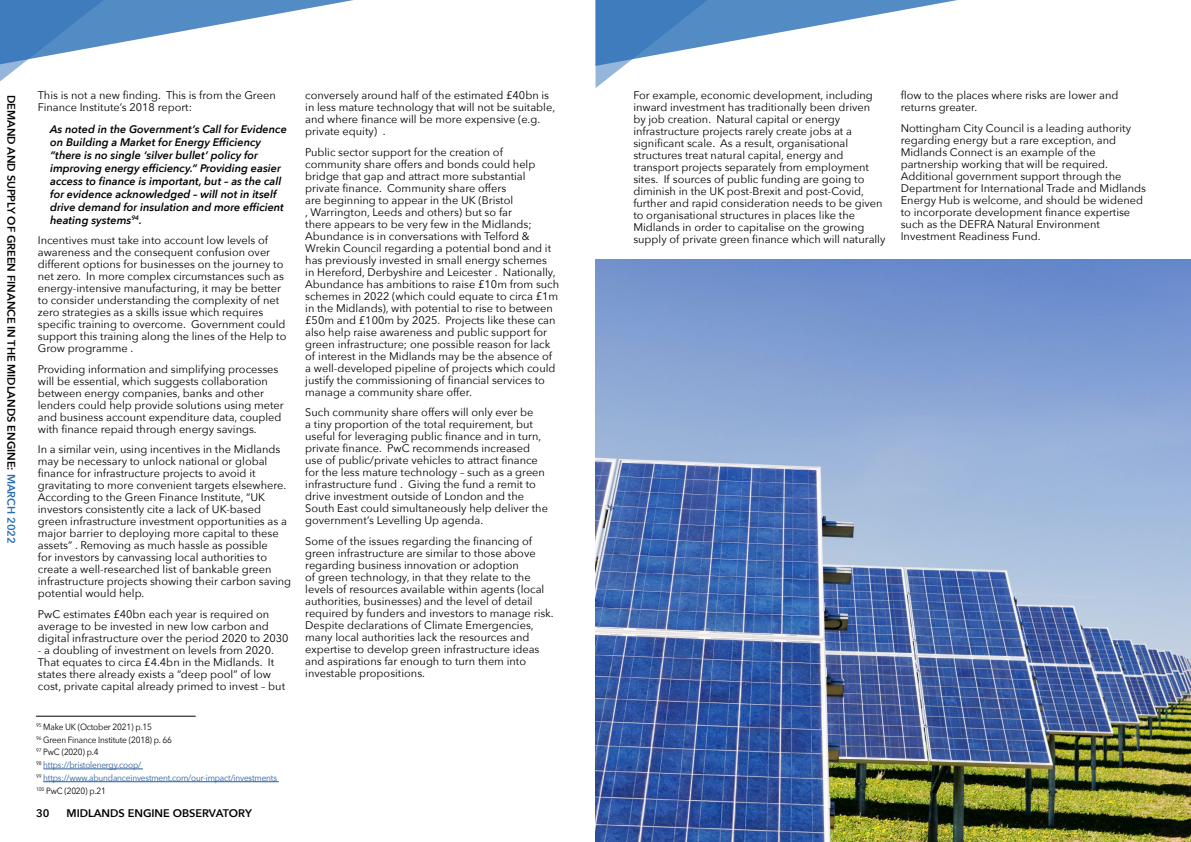
<style>
.page{position:relative;width:1191px;height:842px;background:#fff}
.page>*{position:absolute;margin:0;border:0;box-sizing:border-box;transform-origin:0 0}
.t1{font:11px/12px "Avenir Next";color:#000}
.t2{font:italic 600 11px/13px "Avenir Next";color:#000}
.t3{font:600 11px "Avenir Next";color:#000}
.t4{font:9px/12.8px "Avenir Next";letter-spacing:-.02em;color:#275b9b;scale:.92 1}
.s1{color:#296eb6}
.s2{color:#000}
</style>
<div class="page">
<img style="left:595px;top:259px;width:596px;height:583px">
<svg style="left:595px;top:0;width:362px;height:88px"></svg>
<svg style="left:0;top:0;width:353px;height:82px"></svg>
<hr style="left:43px;top:769px;width:100px;height:1px;background:#275b9b">
<hr style="left:43px;top:781px;width:236px;height:1px;background:#275b9b">
<hr style="left:36px;top:716px;width:160px;height:1px;background:#000">
<p class="t3" style="left:21px;top:95px;width:451px;rotate:90deg">DEMAND AND SUPPLY OF GREEN FINANCE IN THE MIDLANDS ENGINE: <span class="s1">MARCH 2022</span></p>
<p class="t1" style="left:38px;top:89px;width:239px">This is not a new finding. This is from the Green<br>Finance Institute’s 2018 report:</p>
<p class="t2" style="left:50px;top:122px;width:238px">As noted in the Government’s Call for Evidence on Building a Market for Energy Efficiency “there is no single ‘silver bullet’ policy for improving energy efficiency.” Providing easier access to finance is important, but – as the call for evidence acknowledged – will not in itself drive demand for insulation and more efficient heating systems<sup>94</sup>.</p>
<p class="t1" style="left:38px;top:234px;width:250px">Incentives must take into account low levels of awareness and the consequent confusion over different options for businesses on the journey to net zero. In more complex circumstances such as energy-intensive manufacturing, it may be better to consider understanding the complexity of net zero strategies as a skills issue which requires specific training to overcome. Government could support this training along the lines of the Help to Grow programme .</p>
<p class="t1" style="left:38px;top:362px;width:247px">Providing information and simplifying processes will be essential, which suggests collaboration between energy companies, banks and other lenders could help provide solutions using meter and business account expenditure data, coupled with finance repaid through energy savings.</p>
<p class="t1" style="left:38px;top:443px;width:255px">In a similar vein, using incentives in the Midlands may be necessary to unlock national or global finance for infrastructure projects to avoid it gravitating to more convenient targets elsewhere.<br>According to the Green Finance Institute, “UK investors consistently cite a lack of UK-based green infrastructure investment opportunities as a major barrier to deploying more capital to these assets” . Removing as much hassle as possible<br>for investors by canvassing local authorities to create a well-researched list of bankable green infrastructure projects showing their carbon saving potential would help.</p>
<p class="t1" style="left:38px;top:607px;width:252px">PwC estimates £40bn each year is required on average to be invested in new low carbon and digital infrastructure over the period 2020 to 2030</p>
<p class="t1" style="left:38px;top:643px;width:249px">- a doubling of investment on levels from 2020.<br>That equates to circa £4.4bn in the Midlands. It states there already exists a “deep pool” of low cost, private capital already primed to invest – but</p>
<p class="t4" style="left:36px;top:720px;width:263px"><sup>95</sup> <span class="s2">Make UK (October 2021) p.15<br></span><sup>96</sup> <span class="s2">Green Finance Institute (2018) p. 66<br></span><sup>97</sup> <span class="s2">PwC (2020) p.4<br></span><sup>98</sup> https://bristolenergy.coop/<br><sup>99</sup> https://www.abundanceinvestment.com/our-impact/investments <sup>100</sup> <span class="s2">PwC (2020) p.21</span></p>
<p class="t3" style="left:36px;top:804px;width:15px">30</p>
<p class="t3" style="left:67px;top:804px;width:187px">MIDLANDS ENGINE OBSERVATORY</p>
<p class="t1" style="left:305px;top:89px;width:251px">conversely around half of the estimated £40bn is in less mature technology that will not be suitable, and where finance will be more expensive (e.g. private equity) .</p>
<p class="t1" style="left:305px;top:145px;width:255px">Public sector support for the creation of community share offers and bonds could help bridge that gap and attract more substantial private finance. Community share offers<br>are beginning to appear in the UK (Bristol<br>, Warrington, Leeds and others) but so far<br>there appears to be very few in the Midlands; Abundance is in conversations with Telford &amp; Wrekin Council regarding a potential bond and it has previously invested in small energy schemes<br>in Hereford, Derbyshire and Leicester . Nationally, Abundance has ambitions to raise £10m from such schemes in 2022 (which could equate to circa £1m in the Midlands), with potential to rise to between £50m and £100m by 2025. Projects like these can also help raise awareness and public support for green infrastructure; one possible reason for lack of interest in the Midlands may be the absence of a well-developed pipeline of projects which could justify the commissioning of financial services to manage a community share offer.</p>
<p class="t1" style="left:305px;top:406px;width:244px">Such community share offers will only ever be<br>a tiny proportion of the total requirement, but useful for leveraging public finance and in turn, private finance. PwC recommends increased use of public/private vehicles to attract finance for the less mature technology – such as a green infrastructure fund . Giving the fund a remit to drive investment outside of London and the South East could simultaneously help deliver the government’s Levelling Up agenda.</p>
<p class="t1" style="left:305px;top:534px;width:250px">Some of the issues regarding the financing of green infrastructure are similar to those above regarding business innovation or adoption<br>of green technology, in that they relate to the levels of resources available within agents (local authorities, businesses) and the level of detail required by funders and investors to manage risk.<br>Despite declarations of Climate Emergencies, many local authorities lack the resources and expertise to develop green infrastructure ideas and aspirations far enough to turn them into investable propositions.</p>
<p class="t1" style="left:633px;top:89px;width:254px">For example, economic development, including inward investment has traditionally been driven<br>by job creation. Natural capital or energy infrastructure projects rarely create jobs at a significant scale. As a result, organisational structures treat natural capital, energy and transport projects separately from employment sites. If sources of public funding are going to diminish in the UK post-Brexit and post-Covid, further and rapid consideration needs to be given to organisational structures in places like the Midlands in order to capitalise on the growing supply of private green finance which will naturally</p>
<p class="t1" style="left:900px;top:89px;width:219px">flow to the places where risks are lower and returns greater.</p>
<p class="t1" style="left:900px;top:121px;width:247px">Nottingham City Council is a leading authority regarding energy but a rare exception, and Midlands Connect is an example of the partnership working that will be required.<br>Additional government support through the Department for International Trade and Midlands Energy Hub is welcome, and should be widened to incorporate development finance expertise such as the DEFRA Natural Environment Investment Readiness Fund.</p>
</div>
